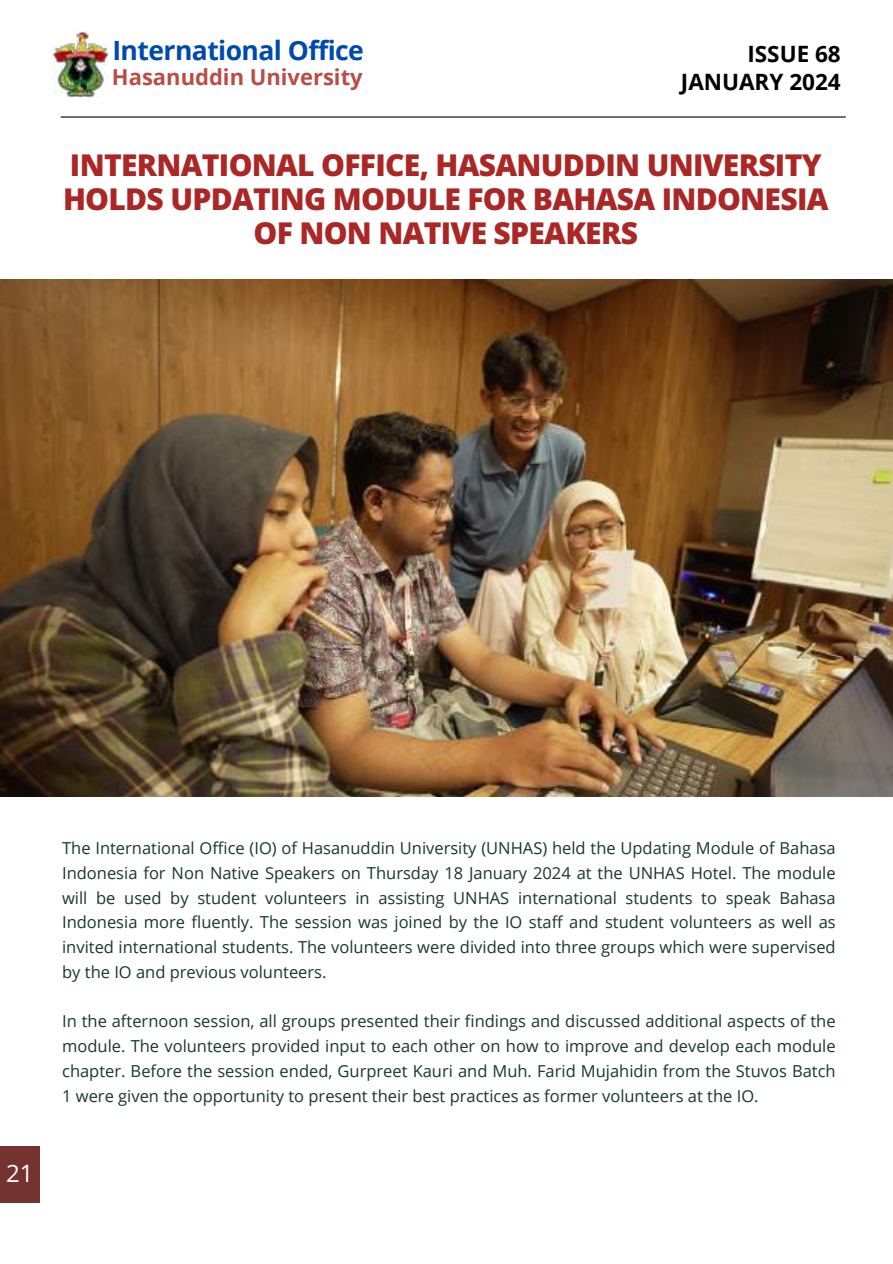
<style>
.page{position:relative;width:893px;height:1264px;background:#fff}
.page>*{position:absolute;margin:0;border:0;box-sizing:border-box;transform-origin:0 0}
.t1{font:800 30px/33.8px "Open Sans";letter-spacing:-.02em;color:#aa2725;text-align:center}
.t2{font:700 26.55px "Open Sans";letter-spacing:-.02em;color:#004aad}
.t3{font:24px "Open Sans";color:#fff}
.t4{font:700 22.5px/28.2px "Open Sans";color:#000;text-align:right}
.t5{font:700 21.9px "Open Sans";color:#ba4d46}
.t6{font:16.5px/24.8px "Open Sans";color:#19372f;text-align:justify}
</style>
<div class="page">
<div style="left:0;top:1145px;width:40px;height:57px;background:#74332f"></div>
<img style="left:0;top:279px;width:892px;height:517px">
<hr style="left:61px;top:116px;width:784px;height:2px;background:#000">
<img style="left:53px;top:32px;width:55px;height:65px">
<h2 class="t2" style="left:112px;top:32px;width:253px">International Office</h2>
<h3 class="t5" style="left:112px;top:61px;width:252px">Hasanuddin University</h3>
<h3 class="t4" style="left:680px;top:39px;width:161px">ISSUE 68<br>JANUARY 2024</h3>
<h1 class="t1" style="left:63px;top:147px;width:767px">INTERNATIONAL OFFICE, HASANUDDIN UNIVERSITY<br>HOLDS UPDATING MODULE FOR BAHASA INDONESIA<br>OF NON NATIVE SPEAKERS</h1>
<h3 class="t3" style="left:6px;top:1156px;width:29px">21</h3>
<p class="t6" style="left:62px;top:835px;width:775px">The International Office (IO) of Hasanuddin University (UNHAS) held the Updating Module of Bahasa Indonesia for Non Native Speakers on Thursday 18 January 2024 at the UNHAS Hotel. The module will be used by student volunteers in assisting UNHAS international students to speak Bahasa Indonesia more fluently. The session was joined by the IO staff and student volunteers as well as invited international students. The volunteers were divided into three groups which were supervised by the IO and previous volunteers.</p>
<p class="t6" style="left:62px;top:1008px;width:775px">In the afternoon session, all groups presented their findings and discussed additional aspects of the module. The volunteers provided input to each other on how to improve and develop each module chapter. Before the session ended, Gurpreet Kauri and Muh. Farid Mujahidin from the Stuvos Batch 1 were given the opportunity to present their best practices as former volunteers at the IO.</p>
</div>
